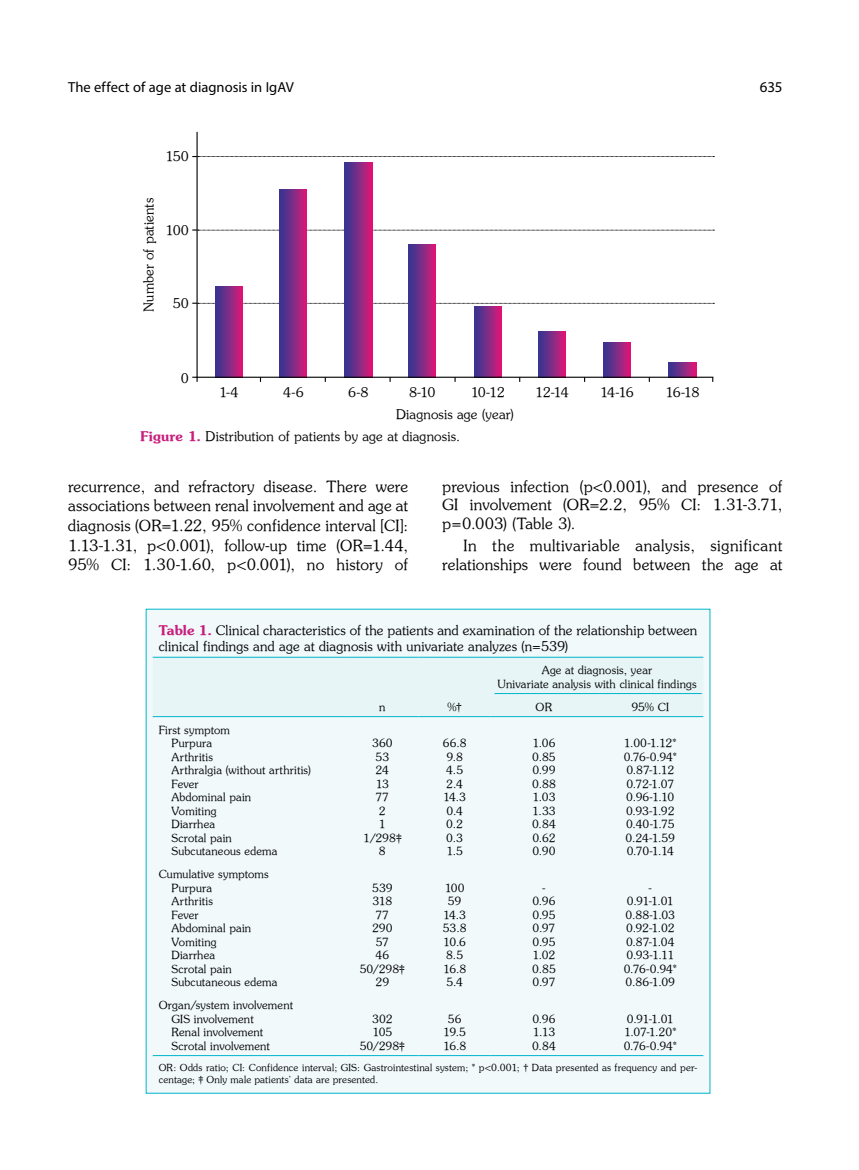
<style>
.page{position:relative;width:859px;height:1170px;background:#fff}
.page>*{position:absolute;margin:0;border:0;box-sizing:border-box;transform-origin:0 0}
.t1{font:15.45px/19.6px "Souvenir Turk";letter-spacing:.015em;color:#000;text-align:justify}
.t2{font:15px "Myriad Pro";color:#000}
.t3{font:14.55px "Myriad Pro";color:#000}
.t4{font:13.35px/21.8px "Souvenir Turk";letter-spacing:.01em;color:#000}
.t5{font:11.25px/13.5px "Souvenir Turk";letter-spacing:.015em;color:#000;text-align:center}
.t6{font:11.25px/13.5px "Souvenir Turk";letter-spacing:-.015em;color:#000}
.t7{font:11.25px/13.5px "Souvenir Turk";letter-spacing:-.005em;color:#000;text-align:center}
.t8{font:11.25px/13.5px "Souvenir Turk";letter-spacing:-.025em;color:#000}
.t9{font:11.25px/13.5px "Souvenir Turk";letter-spacing:-.05em;color:#000;text-align:center}
.t10{font:9.75px/11.7px "Souvenir Turk";letter-spacing:.02em;color:#000}
.s1{font-family:"Souvenir Turk B";color:#c81e7c}
</style>
<div class="page">
<svg style="left:215px;top:286px;width:27px;height:90px;background:#812985"></svg>
<svg style="left:280px;top:190px;width:27px;height:186px;background:#842985"></svg>
<svg style="left:409px;top:244px;width:27px;height:132px;background:#852884"></svg>
<svg style="left:474px;top:307px;width:27px;height:69px;background:#812985"></svg>
<svg style="left:538px;top:331px;width:27px;height:45px"></svg>
<svg style="left:603px;top:342px;width:27px;height:34px"></svg>
<svg style="left:669px;top:362px;width:27px;height:14px"></svg>
<svg style="left:345px;top:162px;width:27px;height:214px;background:#832985"></svg>
<hr style="left:196px;top:132px;width:2px;height:246px;background:#000">
<svg style="left:192px;top:376px;width:6px;height:6px"></svg>
<svg style="left:192px;top:302px;width:522px;height:2px"></svg>
<svg style="left:192px;top:229px;width:522px;height:2px"></svg>
<svg style="left:192px;top:156px;width:522px;height:1px"></svg>
<hr style="left:197px;top:376px;width:516px;height:2px;background:#000">
<div style="left:146px;top:609px;width:564px;height:484px;background:#f1f9fa"></div>
<svg style="left:494px;top:694px;width:208px;height:1px"></svg>
<hr style="left:153px;top:657px;width:193px;height:1px;background:#00b5cc">
<hr style="left:346px;top:657px;width:72px;height:1px;background:#00b5cc">
<hr style="left:418px;top:657px;width:73px;height:1px;background:#00b5cc">
<hr style="left:491px;top:657px;width:106px;height:1px;background:#00b5cc">
<hr style="left:597px;top:657px;width:106px;height:1px;background:#00b5cc">
<hr style="left:153px;top:716px;width:193px;height:1px;background:#00b5cc">
<hr style="left:346px;top:716px;width:72px;height:1px;background:#00b5cc">
<hr style="left:418px;top:716px;width:73px;height:1px;background:#00b5cc">
<hr style="left:491px;top:716px;width:106px;height:1px;background:#00b5cc">
<hr style="left:597px;top:716px;width:106px;height:1px;background:#00b5cc">
<hr style="left:153px;top:1055px;width:193px;height:1px;background:#00b5cc">
<hr style="left:346px;top:1055px;width:72px;height:1px;background:#00b5cc">
<hr style="left:418px;top:1055px;width:73px;height:1px;background:#00b5cc">
<hr style="left:491px;top:1055px;width:106px;height:1px;background:#00b5cc">
<hr style="left:597px;top:1055px;width:106px;height:1px;background:#00b5cc">
<hr style="left:494px;top:693px;width:208px;height:1px;background:#00b5cc">
<p class="t3" style="left:68px;top:78px;width:227px">The effect of age at diagnosis in IgAV</p>
<h2 class="t2" style="left:760px;top:78px;width:24px">635</h2>
<p class="t4" style="left:165px;top:145px;width:25px">150</p>
<p class="t4" style="left:137px;top:311px;width:115px;rotate:-90deg">Number of patients</p>
<p class="t4" style="left:166px;top:219px;width:25px">100</p>
<p class="t4" style="left:173px;top:292px;width:18px">50</p>
<p class="t4" style="left:181px;top:366px;width:10px">0</p>
<p class="t4" style="left:219px;top:381px;width:21px">1-4</p>
<p class="t4" style="left:283px;top:381px;width:22px">4-6</p>
<p class="t4" style="left:348px;top:381px;width:22px">6-8</p>
<p class="t4" style="left:396px;top:381px;width:119px;text-indent:13px">8-10<br>Diagnosis age (year)</p>
<p class="t4" style="left:471px;top:381px;width:36px">10-12</p>
<p class="t4" style="left:535px;top:381px;width:35px">12-14</p>
<p class="t4" style="left:600px;top:381px;width:35px">14-16</p>
<p class="t4" style="left:665px;top:381px;width:35px">16-18</p>
<p class="t4" style="left:141px;top:424px;width:321px"><span class="s1">Figure 1.</span> Distribution of patients by age at diagnosis.</p>
<p class="t1" style="left:68px;top:475px;width:342px">recurrence, and refractory disease. There were associations between renal involvement and age at diagnosis (OR=1.22, 95% confidence interval [CI]:<br>1.13-1.31, p&lt;0.001), follow-up time (OR=1.44, 95% CI: 1.30-1.60, p&lt;0.001), no history of</p>
<h1 class="t1" style="left:442px;top:476px;width:342px;line-height:18.6px">previous infection (p&lt;0.001), and presence of GI involvement (OR=2.2, 95% CI: 1.31-3.71, p=0.003) (Table 3).</h1>
<h1 class="t1" style="left:442px;top:536px;width:342px;line-height:18.6px;text-align:right">In the multivariable analysis, significant relationships were found between the age at</h1>
<p class="t4" style="left:159px;top:622px;width:540px;line-height:16px"><span class="s1">Table 1.</span> Clinical characteristics of the patients and examination of the relationship between clinical findings and age at diagnosis with univariate analyzes (n=539)</p>
<p class="t5" style="left:498px;top:663px;width:200px">Age at diagnosis, year<br>Univariate analysis with clinical findings</p>
<p class="t5" style="left:379px;top:699px;width:8px">n</p>
<p class="t5" style="left:447px;top:699px;width:16px">%†</p>
<p class="t5" style="left:536px;top:699px;width:18px">OR</p>
<p class="t5" style="left:631px;top:699px;width:39px">95% CI</p>
<p class="t5" style="left:171px;top:722px;width:141px;text-align:left;text-indent:-13px">First symptom<br>Purpura<br>Arthritis<br>Arthralgia (without arthritis)<br>Fever<br>Abdominal pain<br>Vomiting<br>Diarrhea<br>Scrotal pain<br>Subcutaneous edema</p>
<p class="t5" style="left:363px;top:736px;width:40px">360<br>53<br>24<br>13<br>77<br>2<br>1<br>1/298‡<br>8</p>
<p class="t5" style="left:443px;top:736px;width:25px;text-align:left">66.8<br>9.8<br>4.5<br>2.4<br>14.3<br>0.4<br>0.2<br>0.3<br>1.5</p>
<p class="t5" style="left:532px;top:736px;width:25px;text-align:justify">1.06<br>0.85<br>0.99<br>0.88<br>1.03<br>1.33<br>0.84<br>0.62<br>0.90</p>
<p class="t6" style="left:624px;top:736px;width:55px">1.00-1.12*<br>0.76-0.94*<br>0.87-1.12<br>0.72-1.07<br>0.96-1.10<br>0.93-1.92<br>0.40-1.75<br>0.24-1.59<br>0.70-1.14</p>
<p class="t5" style="left:171px;top:866px;width:107px;text-align:left;text-indent:-13px">Cumulative symptoms<br>Purpura<br>Arthritis<br>Fever<br>Abdominal pain<br>Vomiting<br>Diarrhea<br>Scrotal pain<br>Subcutaneous edema</p>
<p class="t5" style="left:360px;top:880px;width:47px">539<br>318<br>77<br>290<br>57<br>46<br>50/298‡<br>29</p>
<p class="t9" style="left:443px;top:880px;width:25px">100<br>59<br>14.3<br>53.8<br>10.6<br>8.5<br>16.8<br>5.4</p>
<p class="t5" style="left:532px;top:880px;width:25px">-<br>0.96<br>0.95<br>0.97<br>0.95<br>1.02<br>0.85<br>0.97</p>
<p class="t7" style="left:624px;top:880px;width:55px">-<br>0.91-1.01<br>0.88-1.03<br>0.92-1.02<br>0.87-1.04<br>0.93-1.11<br>0.76-0.94*<br>0.86-1.09</p>
<p class="t5" style="left:171px;top:997px;width:123px;text-align:left;text-indent:-13px">Organ/system involvement<br>GIS involvement<br>Renal involvement<br>Scrotal involvement</p>
<p class="t5" style="left:360px;top:1011px;width:47px">302<br>105<br>50/298‡</p>
<p class="t5" style="left:443px;top:1011px;width:25px">56<br>19.5<br>16.8</p>
<p class="t5" style="left:532px;top:1011px;width:25px;text-align:justify">0.96<br>1.13<br>0.84</p>
<p class="t8" style="left:624px;top:1011px;width:55px">0.91-1.01<br>1.07-1.20*<br>0.76-0.94*</p>
<p class="t10" style="left:159px;top:1061px;width:540px">OR: Odds ratio; CI: Confidence interval; GIS: Gastrointestinal system; * p&lt;0.001; † Data presented as frequency and per&shy;centage; ‡ Only male patients’ data are presented.</p>
</div>
